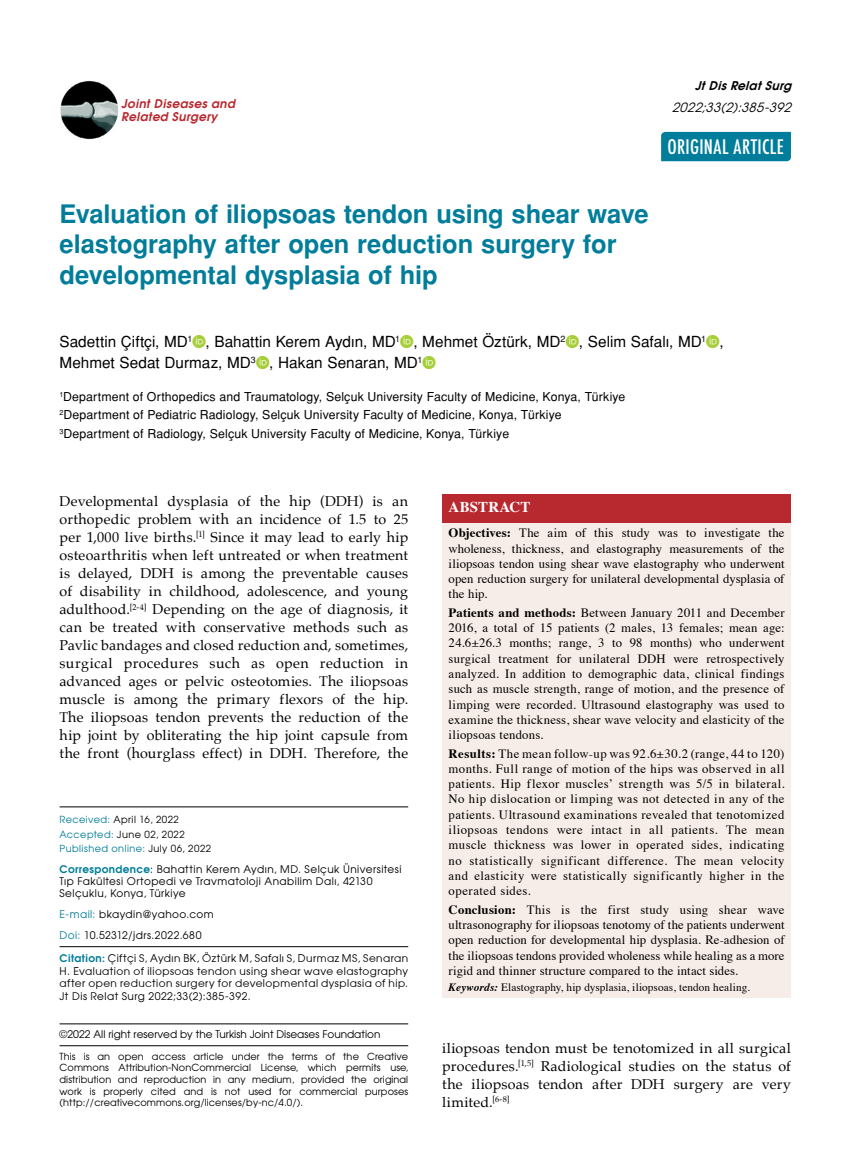
<style>
.page{position:relative;width:859px;height:1170px;background:#fff}
.page>*{position:absolute;margin:0;border:0;box-sizing:border-box;transform-origin:0 0}
.t1{font:700 25.5px/30.6px "Helvetica Tr";letter-spacing:-.005em;color:#007d9a}
.t2{font:500 condensed 19.5px "Futura";letter-spacing:.02em;color:#fff}
.t3{font:15.3px/21.3px "Helvetica Normal Tr";color:#000}
.t4{font:700 15px "Times";letter-spacing:.01em;color:#fff}
.t5{font:14.25px/18px "Palatino";letter-spacing:.015em;color:#000;text-align:justify}
.t6{font:12.75px/15.3px "Times";letter-spacing:.015em;color:#000;text-align:justify}
.t7{font:italic 12.75px "Avant Garde Tr";color:#000}
.t8{font:12.3px/18.3px "Helvetica Normal Tr";letter-spacing:.01em;color:#000}
.t9{font:12px/13.5px "Avant Garde Bold Italic Tr";letter-spacing:.03em;color:#b8292f}
.t10{font:italic 12px "Avant Garde Bold Tr";color:#000}
.t11{font:11.25px "Times";letter-spacing:.005em;color:#000}
.t12{font:10.5px/12.3px "Avant Garde Tr";letter-spacing:.04em;color:#000}
.t13{font:10.5px/12.6px "Avant Garde";letter-spacing:.045em;color:#000;text-align:justify}
.t14{font:10.5px "Avant Garde Tr";color:#000}
.t15{font:9.75px/11.7px "Avant Garde Tr";letter-spacing:.01em;color:#000;text-align:justify}
.t16{font:9.75px/14.4px "Avant Garde Tr";letter-spacing:.045em;color:#007d9a}
.s1{color:#000}
.s2{font-family:"Avant Garde Bold Tr";color:#007d9a}
.s3{color:#007d9a}
.s4{font-family:"Avant Garde Tr"}
.s5{font-weight:700}
.s6{font-weight:700;font-style:italic}
</style>
<div class="page">
<div style="left:661px;top:132px;width:130px;height:29px;background:#007d9a"></div>
<img style="left:60px;top:81px;width:59px;height:58px">
<hr style="left:60px;top:946px;width:348px;height:1px;background:#000">
<hr style="left:60px;top:806px;width:348px;height:1px;background:#000">
<div style="left:442px;top:521px;width:349px;height:476px;background:#f7ede8"></div>
<div style="left:442px;top:494px;width:349px;height:29px;background:#b8292f"></div>
<hr style="left:60px;top:1045px;width:348px;height:1px;background:#000">
<hr style="left:60px;top:1023px;width:348px;height:1px;background:#000">
<p class="t9" style="left:121px;top:96px;width:115px">Joint Diseases and<br>Related Surgery</p>
<h1 class="t1" style="left:60px;top:198px;width:591px">Evaluation of iliopsoas tendon using shear wave elastography after open reduction surgery for developmental dysplasia of hip</h1>
<p class="t10" style="left:695px;top:77px;width:102px">JtDisRelatSurg</p>
<p class="t7" style="left:672px;top:99px;width:125px">2022;33(2):385-392</p>
<h2 class="t2" style="left:667px;top:135px;width:118px">ORIGINAL ARTICLE</h2>
<p class="t3" style="left:60px;top:330px;width:666px">Sadettin Çiftçi, MD<sup>1</sup> , Bahattin Kerem Aydın, MD<sup>1</sup> , Mehmet Öztürk, MD<sup>2</sup> , Selim Safalı, MD<sup>1</sup> ,<br>Mehmet Sedat Durmaz, MD<sup>3</sup> , Hakan Senaran, MD<sup>1</sup></p>
<p class="t8" style="left:60px;top:387px;width:567px"><sup>1</sup>Department of Orthopedics and Traumatology, Selçuk University Faculty of Medicine, Konya, Türkiye<br><sup>2</sup>Department of Pediatric Radiology, Selçuk University Faculty of Medicine, Konya, Türkiye<br><sup>3</sup>Department of Radiology, Selçuk University Faculty of Medicine, Konya, Türkiye</p>
<p class="t5" style="left:60px;top:492px;width:350px">Developmental dysplasia of the hip (DDH) is an orthopedic problem with an incidence of 1.5 to 25 per 1,000 live births.<sup>[1]</sup> Since it may lead to early hip osteoarthritis when left untreated or when treatment is delayed, DDH is among the preventable causes of disability in childhood, adolescence, and young adulthood.<sup>[2-4]</sup> Depending on the age of diagnosis, it can be treated with conservative methods such as Pavlic bandages and closed reduction and, sometimes, surgical procedures such as open reduction in advanced ages or pelvic osteotomies. The iliopsoas muscle is among the primary flexors of the hip.<br>The iliopsoas tendon prevents the reduction of the hip joint by obliterating the hip joint capsule from the front (hourglass effect) in DDH. Therefore, the</p>
<p class="t16" style="left:60px;top:812px;width:153px">Received: <span class="s1">April 16, 2022<br></span>Accepted: <span class="s1">June 02, 2022<br></span>Published online: <span class="s1">July 06, 2022</span></p>
<p class="t12" style="left:60px;top:862px;width:344px"><span class="s2">Correspondence</span>: Bahattin Kerem Aydın, MD. Selçuk Üniversitesi<br>Tıp Fakültesi Ortopedi ve Travmatoloji Anabilim Dalı, 42130<br>Selçuklu, Konya, Türkiye</p>
<p class="t12" style="left:60px;top:903px;width:156px;line-height:20.9px"><span class="s3">E-mail:</span> bkaydin@yahoo.com<br><span class="s3">Doi:</span> 10.52312/jdrs.2022.680</p>
<p class="t13" style="left:60px;top:951px;width:350px"><span class="s2">Citation:</span> Çiftçi S, Aydın BK, Öztürk M, Safalı S, Durmaz MS, Senaran H. Evaluation of iliopsoas tendon using shear wave elastography after open reduction surgery for developmental dysplasia of hip<span class="s4">.</span></p>
<p class="t12" style="left:60px;top:989px;width:193px">Jt Dis Relat Surg 2022;33(2):385-392.</p>
<p class="t14" style="left:60px;top:1027px;width:322px">©2022 All right reserved by the Turkish Joint Diseases Foundation</p>
<p class="t15" style="left:60px;top:1049px;width:350px">This is an open access article under the terms of the Creative Commons Attribution-NonCommercial License, which permits use, distribution and reproduction in any medium, provided the original work is properly cited and is not used for commercial purposes (http://creativecommons.org/licenses/by-nc/4.0/).</p>
<p class="t4" style="left:449px;top:492px;width:83px">ABSTRACT</p>
<p class="t6" style="left:449px;top:524px;width:337px"><span class="s5">Objectives:</span> The aim of this study was to investigate the wholeness, thickness, and elastography measurements of the iliopsoas tendon using shear wave elastography who underwent open reduction surgery for unilateral developmental dysplasia of the hip.</p>
<p class="t6" style="left:449px;top:603px;width:337px"><span class="s5">Patients and methods:</span> Between January 2011 and December 2016, a total of 15 patients (2 males, 13 females; mean age:<br>24.6±26.3 months; range, 3 to 98 months) who underwent surgical treatment for unilateral DDH were retrospectively analyzed. In addition to demographic data, clinical findings such as muscle strength, range of motion, and the presence of limping were recorded. Ultrasound elastography was used to examine the thickness, shear wave velocity and elasticity of the iliopsoas tendons.</p>
<p class="t6" style="left:449px;top:744px;width:337px"><span class="s5">Results:</span> The mean follow-up was 92.6±30.2 (range, 44 to 120) months. Full range of motion of the hips was observed in all patients. Hip flexor muscles’ strength was 5/5 in bilateral.<br>No hip dislocation or limping was not detected in any of the patients. Ultrasound examinations revealed that tenotomized iliopsoas tendons were intact in all patients. The mean muscle thickness was lower in operated sides, indicating no statistically significant difference. The mean velocity and elasticity were statistically significantly higher in the operated sides.</p>
<p class="t6" style="left:449px;top:900px;width:337px"><span class="s5">Conclusion:</span> This is the first study using shear wave ultrasonography for iliopsoas tenotomy of the patients underwent open reduction for developmental hip dysplasia. Re-adhesion of the iliopsoas tendons provided wholeness while healing as a more rigid and thinner structure compared to the intact sides.</p>
<p class="t11" style="left:449px;top:976px;width:303px"><span class="s6">Keywords:</span> Elastography, hip dysplasia, iliopsoas, tendon healing.</p>
<p class="t5" style="left:442px;top:1038px;width:350px">iliopsoas tendon must be tenotomized in all surgical procedures.<sup>[1,5]</sup> Radiological studies on the status of the iliopsoas tendon after DDH surgery are very limited.<sup>[6-8]</sup></p>
</div>
